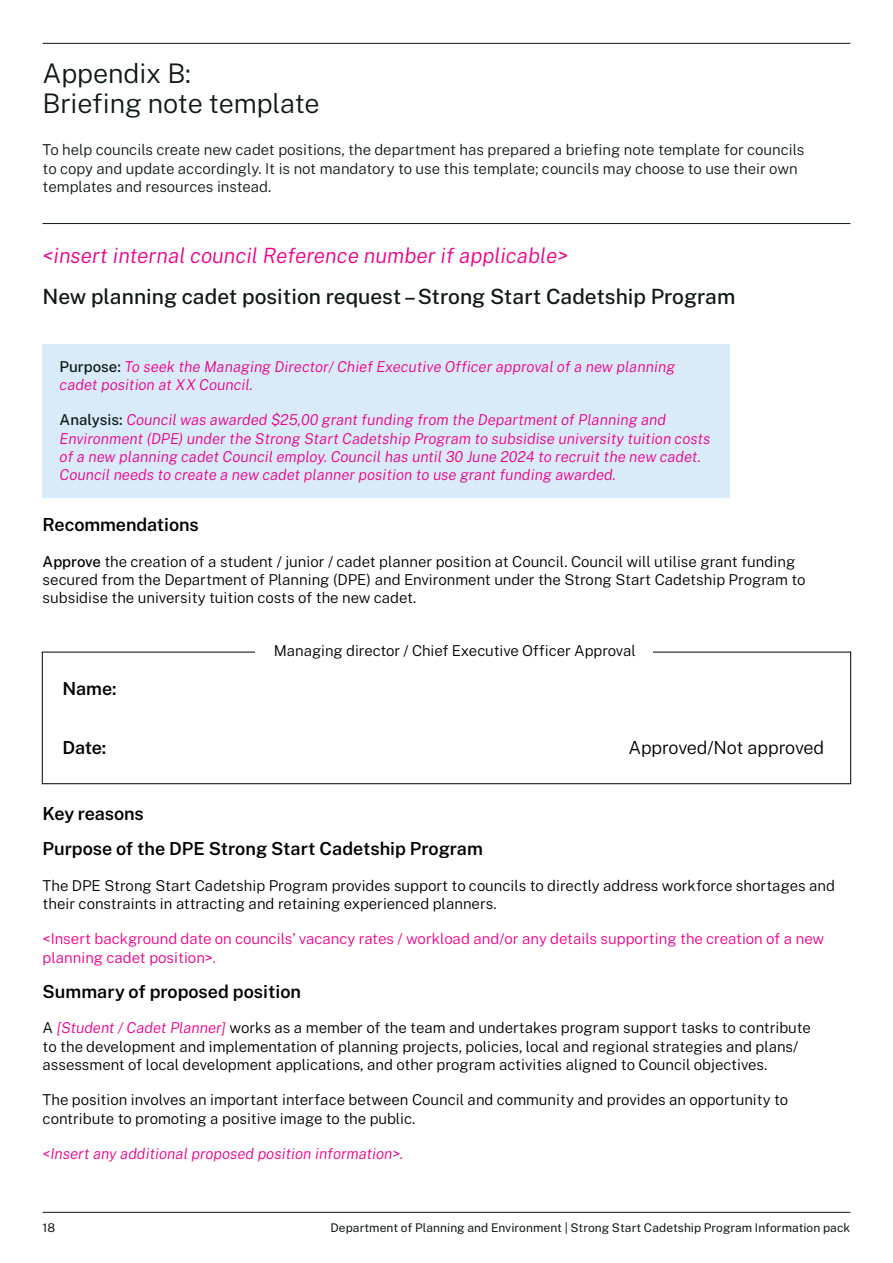
<style>
.page{position:relative;width:893px;height:1263px;background:#fff}
.page>*{position:absolute;margin:0;border:0;box-sizing:border-box;transform-origin:0 0}
.Heading_2__H2{font:300 27px/30px "Public Sans";letter-spacing:-.005em;color:#0f1a18}
.Heading_3__H3{font:500 21px "Public Sans";color:#0f1a18}
.Body{font:italic 300 21px "Public Sans";color:#ec008c}
.Body__Reverse{font:600 18px "Public Sans";color:#000}
.Body-2{font:600 18px "Public Sans";letter-spacing:-.005em;color:#000}
.Body-3{font:300 18px "Public Sans";letter-spacing:-.005em;color:#000}
.Body__Reverse-2{font:300 15px/18.3px "Public Sans";color:#000}
.Body-4{font:italic 300 15px/18.3px "Public Sans";color:#ec008c}
.Body-5{font:300 15px/18.3px "Public Sans";color:#0f1a18}
.Body__Reverse-3{font:300 15px/18.3px "Public Sans";color:#ec008c}
.Body__Reverse-4{font:italic 300 15px "Public Sans";color:#ec008c}
.Body-6{font:300 15px "Public Sans";letter-spacing:-.005em;color:#000}
.t1{font:12px "Public Sans";letter-spacing:.005em;color:#0f1a18}
.s1{font-weight:500;font-style:normal;color:#0f1a18}
.s2{font-weight:500}
.s3{font-style:italic;color:#ec008c}
</style>
<div class="page">
<div style="left:43px;top:344px;width:687px;height:153px;background:#d9ebf9"></div>
<div style="left:42px;top:652px;width:809px;height:132px;border:1px solid #000"></div>
<div style="left:255px;top:637px;width:398px;height:32px;background:#fff"></div>
<hr style="left:43px;top:43px;width:807px;height:1px;background:#0f1a18">
<hr style="left:43px;top:223px;width:807px;height:1px;background:#0f1a18">
<hr style="left:43px;top:1212px;width:807px;height:1px;background:#0f1a18">
<h2 class="Heading_2__H2" style="left:43px;top:56px;width:279px">Appendix B:<br>Briefing note template</h2>
<p class="Body-5" style="left:43px;top:140px;width:763px">To help councils create new cadet positions, the department has prepared a briefing note template for councils to copy and update accordingly. It is not mandatory to use this template; councils may choose to use their own templates and resources instead.</p>
<p class="Body" style="left:43px;top:241px;width:527px">&lt;insert internal council Reference number if applicable&gt;</p>
<h3 class="Heading_3__H3" style="left:43px;top:281px;width:694px">New planning cadet position request – Strong Start Cadetship Program</h3>
<p class="Body-4" style="left:60px;top:357px;width:617px"><span class="s1">Purpose:</span> To seek the Managing Director/ Chief Executive Officer approval of a new planning cadet position at XX Council.</p>
<p class="Body-4" style="left:60px;top:410px;width:652px"><span class="s1">Analysis:</span> Council was awarded $25,00 grant funding from the Department of Planning and Environment (DPE) under the Strong Start Cadetship Program to subsidise university tuition costs of a new planning cadet Council employ. Council has until 30 June 2024 to recruit the new cadet.<br>Council needs to create a new cadet planner position to use grant funding awarded.</p>
<p class="Body-2" style="left:43px;top:512px;width:158px">Recommendations</p>
<p class="Body__Reverse-2" style="left:43px;top:551px;width:764px"><span class="s2">Approve</span> the creation of a student / junior / cadet planner position at Council. Council will utilise grant funding secured from the Department of Planning (DPE) and Environment under the Strong Start Cadetship Program to subsidise the university tuition costs of the new cadet.</p>
<p class="Body-6" style="left:274px;top:640px;width:363px">Managing director / Chief Executive Officer Approval</p>
<p class="Body-2" style="left:62px;top:676px;width:56px">Name:</p>
<p class="Body-2" style="left:62px;top:734px;width:45px">Date:</p>
<p class="Body-3" style="left:628px;top:734px;width:197px">Approved/Not approved</p>
<p class="Body-2" style="left:43px;top:800px;width:103px">Key reasons</p>
<p class="Body__Reverse" style="left:43px;top:836px;width:442px">Purpose of the DPE Strong Start Cadetship Program</p>
<p class="Body__Reverse-2" style="left:43px;top:875px;width:794px">The DPE Strong Start Cadetship Program provides support to councils to directly address workforce shortages and their constraints in attracting and retaining experienced planners.</p>
<p class="Body__Reverse-3" style="left:43px;top:929px;width:783px">&lt;Insert background date on councils’ vacancy rates / workload and/or any details supporting the creation of a new planning cadet position&gt;.</p>
<p class="Body__Reverse" style="left:43px;top:978px;width:260px">Summary of proposed position</p>
<p class="Body__Reverse-2" style="left:43px;top:1018px;width:770px">A <span class="s3">[Student / Cadet Planner]</span> works as a member of the team and undertakes program support tasks to contribute to the development and implementation of planning projects, policies, local and regional strategies and plans/ assessment of local development applications, and other program activities aligned to Council objectives.</p>
<p class="Body__Reverse-2" style="left:43px;top:1090px;width:747px">The position involves an important interface between Council and community and provides an opportunity to contribute to promoting a positive image to the public.</p>
<p class="Body__Reverse-4" style="left:43px;top:1143px;width:362px">&lt;Insert any additional proposed position information&gt;.</p>
<p class="t1" style="left:43px;top:1219px;width:14px">18</p>
<p class="t1" style="left:330px;top:1219px;width:521px">Department of Planning and Environment | Strong Start Cadetship Program Information pack</p>
</div>
